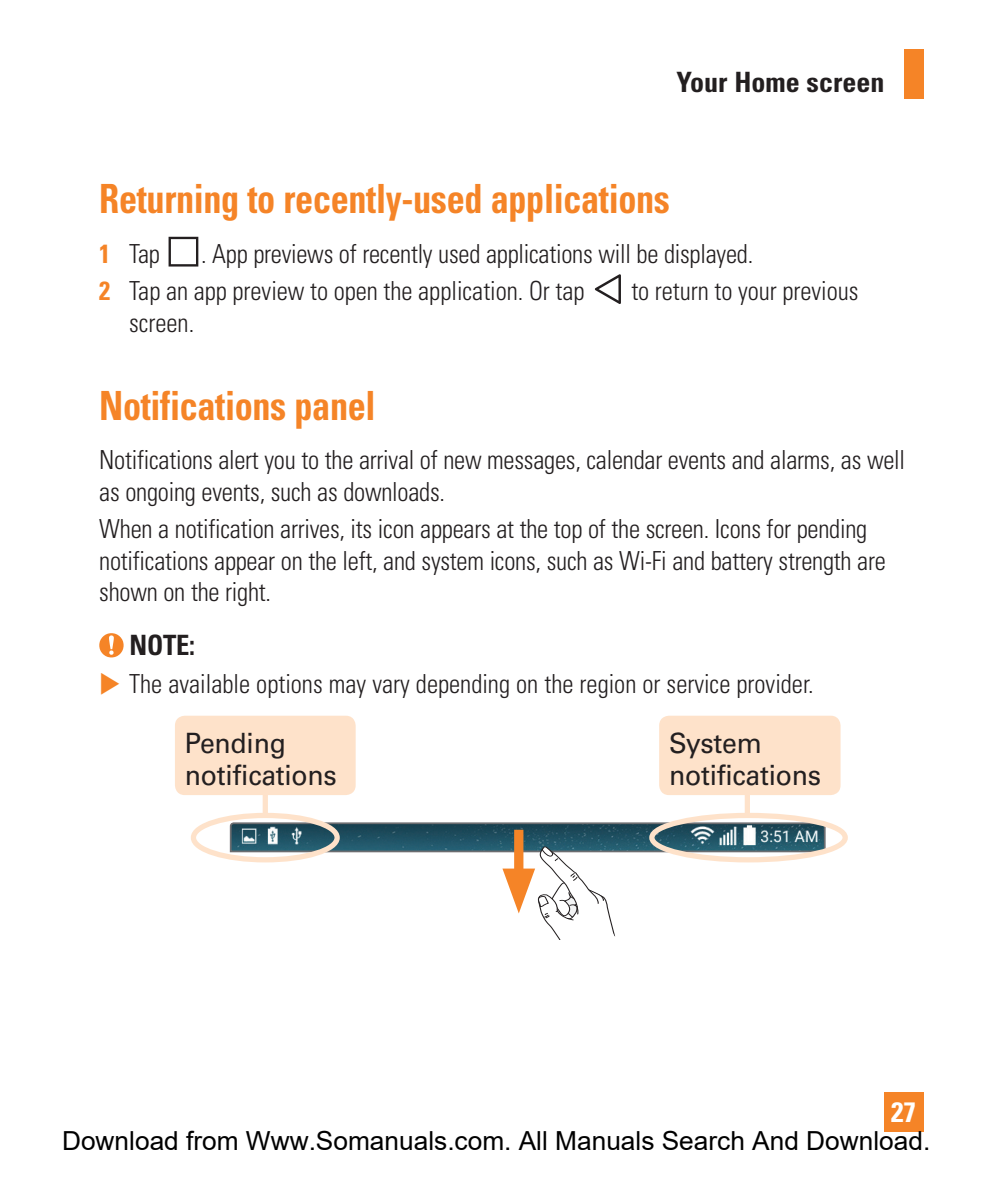
<style>
.page{position:relative;width:993px;height:1191px;background:#fff}
.page>*{position:absolute;margin:0;border:0;box-sizing:border-box;transform-origin:0 0}
.t1{font:700 condensed 40.25px "Univers";letter-spacing:-.01em;color:#f58427;scale:.9 1}
.t2{font:28px/31.5px "Univers";letter-spacing:-.01em;color:#231f20;scale:.95 1}
.t3{font:700 condensed 28px "Univers";color:#231f20}
.t4{font:700 condensed 28px "Univers";color:#231f20;scale:.95 1}
.t5{font:700 condensed 28px "Univers";color:#fff}
.t6{font:300 condensed 26.25px/31.5px "Univers";letter-spacing:-.01em;color:#231f20;scale:.95 1}
.t7{font:26.25px "Arial";color:#000}
.s1{font-weight:700;color:#f58427}
.s2{color:#f58427}
</style>
<div class="page">
<div style="left:903px;top:50px;width:20px;height:49px;background:#f58427"></div>
<div style="left:883px;top:1091px;width:40px;height:40px;background:#f58427"></div>
<svg style="left:168px;top:237px;width:30px;height:29px"></svg>
<svg style="left:594px;top:274px;width:26px;height:30px"></svg>
<svg style="left:99px;top:633px;width:24px;height:24px"></svg>
<svg style="left:229px;top:821px;width:597px;height:118px"></svg>
<div style="left:175px;top:715px;width:180px;height:80px;background:#fee2ca;border-radius:10px"></div>
<div style="left:191px;top:813px;width:148px;height:49px;border:5px solid #fee2ca;border-radius:50%"></div>
<div style="left:262px;top:789px;width:6px;height:26px;background:#fee2ca"></div>
<div style="left:649px;top:813px;width:198px;height:49px;border:5px solid #fee2ca;border-radius:50%"></div>
<div style="left:659px;top:715px;width:181px;height:80px;background:#fee2ca;border-radius:10px"></div>
<div style="left:744px;top:789px;width:5px;height:26px;background:#fee2ca"></div>
<p class="t3" style="left:676px;top:72px;width:209px">Your Home screen</p>
<h1 class="t1" style="left:99px;top:184px;width:635px">Returning to recently-used applications</h1>
<p class="t6" style="left:99px;top:240px;width:65px"><span class="s1">1</span> Tap</p>
<p class="t6" style="left:99px;top:237px;width:689px;line-height:37.4px;text-indent:102px">. App previews of recently used applications will be displayed.<br><span class="s1">2</span> Tap an app preview to open the application. Or tap</p>
<p class="t6" style="left:631px;top:278px;width:241px">to return to your previous</p>
<p class="t6" style="left:129px;top:309px;width:70px">screen.</p>
<h1 class="t1" style="left:99px;top:390px;width:308px">Notifications panel</h1>
<p class="t6" style="left:99px;top:447px;width:849px">Notifications alert you to the arrival of new messages, calendar events and alarms, as well as ongoing events, such as downloads.</p>
<p class="t6" style="left:99px;top:515px;width:829px">When a notification arrives, its icon appears at the top of the screen. Icons for pending notifications appear on the left, and system icons, such as Wi-Fi and battery strength are shown on the right.</p>
<p class="t4" style="left:129px;top:635px;width:70px">NOTE:</p>
<p class="t6" style="left:99px;top:670px;width:753px"><span class="s2">◆</span> The available options may vary depending on the region or service provider.</p>
<p class="t2" style="left:185px;top:730px;width:161px">Pending notifications</p>
<p class="t2" style="left:669px;top:730px;width:161px">System notifications</p>
<p class="t5" style="left:891px;top:1102px;width:26px">27</p>
<p class="t7" style="left:62px;top:1126px;width:869px">Download from Www.Somanuals.com. All Manuals Search And Download.</p>
</div>
